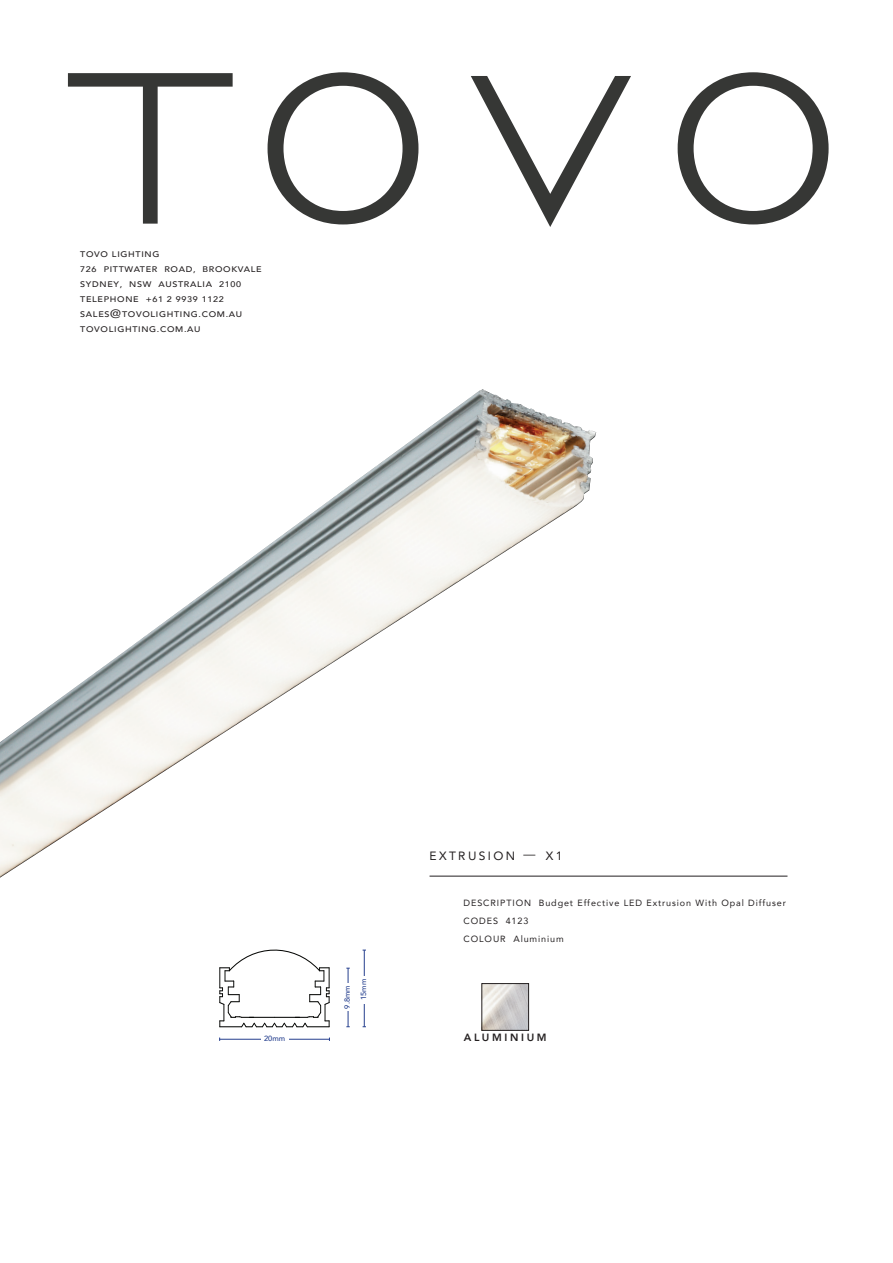
<style>
.page{position:relative;width:893px;height:1263px;background:#fff}
.page>*{position:absolute;margin:0;border:0;box-sizing:border-box;transform-origin:0 0}
.t1{font:12px "Avenir";letter-spacing:.2em;color:#231f20}
.t2{font:800 10.5px "Avenir";letter-spacing:.255em;color:#231f20}
.t3{font:9px/18px "Avenir";letter-spacing:.1em;color:#231f20}
.t4{font:500 8.1px/15px "Avenir";letter-spacing:.075em;color:#231f20;scale:1.11 1}
.t5{font:500 7.5px "Avenir";color:#253f8e}
.s1{font-family:"Avenir Next";font-weight:400;font-size:12.15px}
</style>
<div class="page">
<img style="left:0;top:389px;width:596px;height:489px">
<svg style="left:68px;top:73px;width:165px;height:151px"></svg>
<svg style="left:268px;top:72px;width:150px;height:152px"></svg>
<svg style="left:471px;top:76px;width:160px;height:151px"></svg>
<svg style="left:678px;top:72px;width:151px;height:152px"></svg>
<hr style="left:429px;top:876px;width:358px;height:1px;background:#231f20">
<img style="left:483px;top:985px;width:44px;height:44px">
<div style="left:481px;top:983px;width:48px;height:48px;border:1px solid #231f20"></div>
<svg style="left:219px;top:949px;width:111px;height:79px"></svg>
<hr style="left:348px;top:968px;width:1px;height:59px;background:#253f8e">
<div style="left:342px;top:983px;width:10px;height:27px;background:#fff"></div>
<hr style="left:220px;top:1039px;width:109px;height:1px;background:#253f8e">
<div style="left:261px;top:1034px;width:28px;height:10px;background:#fff"></div>
<hr style="left:364px;top:950px;width:1px;height:77px;background:#253f8e">
<div style="left:359px;top:976px;width:10px;height:27px;background:#fff"></div>
<p class="t4" style="left:80px;top:246px;width:165px">TOVO LIGHTING<br>726 PITTWATER ROAD, BROOKVALE<br>SYDNEY, NSW AUSTRALIA 2100<br>TELEPHONE +61 2 9939 1122<br>SALES<span class="s1">@</span>TOVOLIGHTING.COM.AU<br>TOVOLIGHTING.COM.AU</p>
<p class="t5" style="left:264px;top:1032px;width:23px">20mm</p>
<p class="t5" style="left:341px;top:1008px;width:25px;rotate:-90deg">9.8mm</p>
<p class="t5" style="left:357px;top:1000px;width:23px;rotate:-90deg">15mm</p>
<h1 class="t1" style="left:429px;top:846px;width:134px">EXTRUSION _ X1</h1>
<p class="t3" style="left:464px;top:894px;width:324px">DESCRIPTION Budget Effective LED Extrusion With Opal Diffuser<br>CODES 4123<br>COLOUR Aluminium</p>
<p class="t2" style="left:464px;top:1029px;width:84px">ALUMINIUM</p>
</div>
